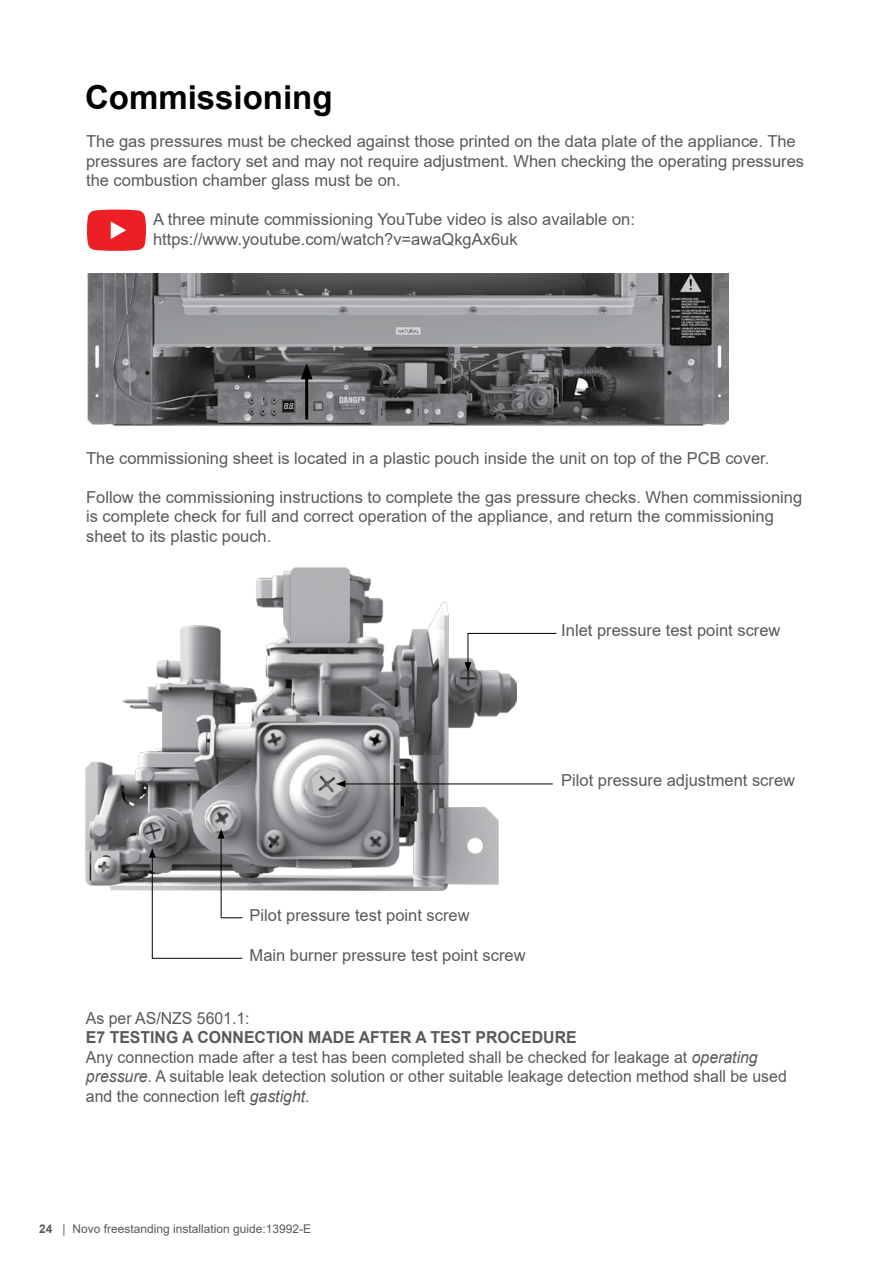
<style>
.page{position:relative;width:893px;height:1263px;background:#fff}
.page>*{position:absolute;margin:0;border:0;box-sizing:border-box;transform-origin:0 0}
.t1{font:700 33px "Arial";color:#000}
.t2{font:16.5px/19.5px "Arial";color:#58595b}
.t3{font:16.5px/19.5px "Arial";color:#58595b;scale:.96 1}
.t4{font:12px "Arial";color:#58595b}
.s1{font-weight:700}
.s2{font-style:italic}
</style>
<div class="page">
<img style="left:85px;top:568px;width:432px;height:323px">
<hr style="left:468px;top:633px;width:1px;height:32px;background:#000">
<svg style="left:464px;top:662px;width:7px;height:10px"></svg>
<hr style="left:468px;top:633px;width:88px;height:1px;background:#000">
<hr style="left:343px;top:783px;width:210px;height:1px;background:#000">
<svg style="left:336px;top:780px;width:9px;height:7px"></svg>
<hr style="left:221px;top:836px;width:1px;height:82px;background:#000">
<svg style="left:218px;top:829px;width:7px;height:9px"></svg>
<svg style="left:221px;top:917px;width:21px;height:1px"></svg>
<hr style="left:152px;top:855px;width:1px;height:104px;background:#000">
<svg style="left:149px;top:848px;width:7px;height:10px"></svg>
<hr style="left:152px;top:958px;width:90px;height:1px;background:#000">
<img style="left:87px;top:273px;width:641px;height:153px">
<hr style="left:305px;top:374px;width:3px;height:45px;background:#000">
<svg style="left:301px;top:363px;width:12px;height:16px"></svg>
<svg style="left:87px;top:209px;width:59px;height:42px;background:#ee3c40"></svg>
<h1 class="t1" style="left:85px;top:74px;width:249px">Commissioning</h1>
<p class="t2" style="left:86px;top:132px;width:720px">The gas pressures must be checked against those printed on the data plate of the appliance. The pressures are factory set and may not require adjustment. When checking the operating pressures the combustion chamber glass must be on.</p>
<p class="t2" style="left:153px;top:210px;width:483px">A three minute commissioning YouTube video is also available on: https://www.youtube.com/watch?v=awaQkgAx6uk</p>
<p class="t2" style="left:86px;top:448px;width:685px">The commissioning sheet is located in a plastic pouch inside the unit on top of the PCB cover.</p>
<p class="t2" style="left:86px;top:487px;width:718px">Follow the commissioning instructions to complete the gas pressure checks. When commissioning is complete check for full and correct operation of the appliance, and return the commissioning sheet to its plastic pouch.</p>
<p class="t2" style="left:561px;top:621px;width:221px">Inlet pressure test point screw</p>
<p class="t2" style="left:561px;top:770px;width:235px">Pilot pressure adjustment screw</p>
<p class="t2" style="left:250px;top:906px;width:222px">Pilot pressure test point screw</p>
<p class="t2" style="left:250px;top:946px;width:278px">Main burner pressure test point screw</p>
<p class="t3" style="left:86px;top:1008px;width:172px">As per AS/NZS 5601.1:</p>
<p class="t3" style="left:86px;top:1028px;width:732px"><span class="s1">E7 TESTING A CONNECTION MADE AFTER A TEST PROCEDURE<br></span>Any connection made after a test has been completed shall be checked for leakage at <span class="s2">operating pressure</span>. A suitable leak detection solution or other suitable leakage detection method shall be used and the connection left <span class="s2">gastight</span>.</p>
<p class="t4" style="left:39px;top:1220px;width:273px"><span class="s1">24</span> | Novo freestanding installation guide:13992-E</p>
</div>
